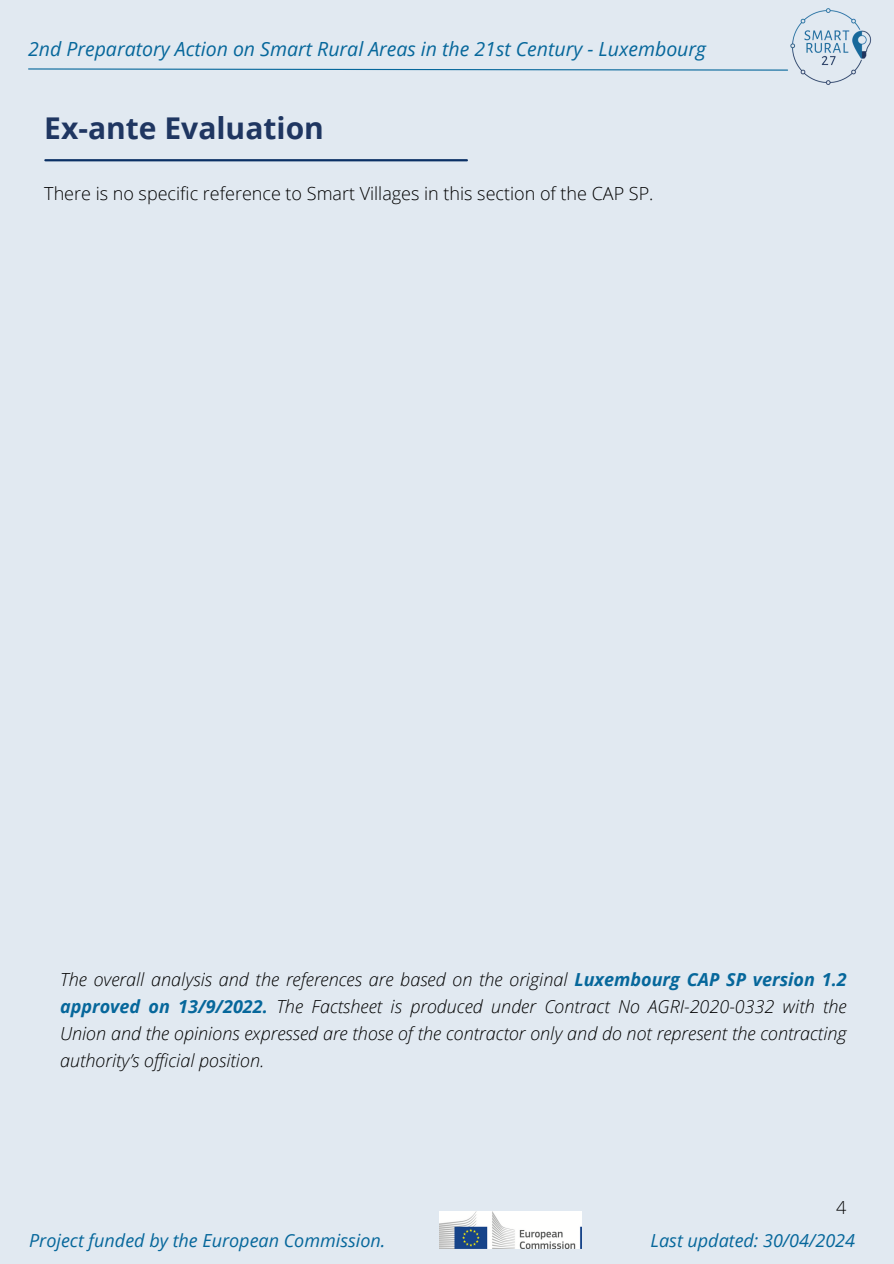
<style>
.page{position:relative;width:894px;height:1264px;background:#fff}
.page>*{position:absolute;margin:0;border:0;box-sizing:border-box;transform-origin:0 0}
.t1{font:700 30px "Open Sans";color:#1f3661}
.t2{font:italic 19.5px "Open Sans";color:#06679b}
.t3{font:italic 300 18px/27px "Open Sans";color:#000;text-align:justify}
.t4{font:300 18px "Open Sans";color:#000}
.t5{font:italic 18px "Open Sans";color:#06679b}
.s1{font-weight:700;color:#06679b}
</style>
<div class="page">
<div style="left:0;top:0;width:893px;height:1263px;background:#e1e9f1"></div>
<img style="left:790px;top:8px;width:81px;height:77px">
<svg style="left:28px;top:68px;width:760px;height:3px"></svg>
<img style="left:439px;top:1211px;width:142px;height:37px">
<hr style="left:45px;top:159px;width:422px;height:2px;background:#0a3065">
<p class="t2" style="left:28px;top:36px;width:679px">2nd Preparatory Action on Smart Rural Areas in the 21st Century - Luxembourg</p>
<p class="t1" style="left:44px;top:107px;width:281px">Ex-ante Evaluation</p>
<p class="t4" style="left:44px;top:181px;width:610px">There is no specific reference to Smart Villages in this section of the CAP SP.</p>
<p class="t3" style="left:60px;top:965px;width:788px">The overall analysis and the references are based on the original <span class="s1">Luxembourg CAP SP version 1.2 approved on 13/9/2022.</span> The Factsheet is produced under Contract No AGRI-2020-0332 with the Union and the opinions expressed are those of the contractor only and do not represent the contracting authority’s official position.</p>
<h1 class="t4" style="left:835px;top:1194px;width:12px">4</h1>
<p class="t5" style="left:29px;top:1227px;width:357px">Project funded by the European Commission.</p>
<p class="t5" style="left:650px;top:1227px;width:206px">Last updated: 30/04/2024</p>
</div>
